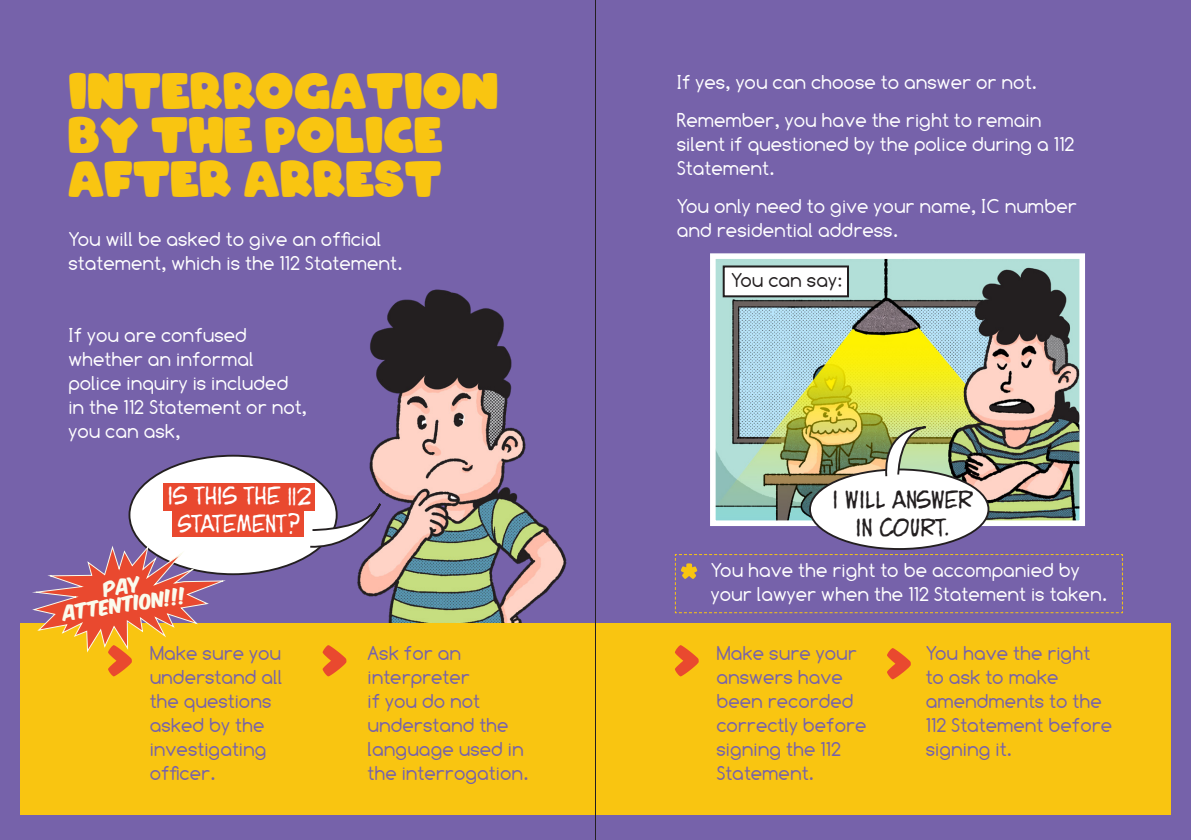
<style>
.page{position:relative;width:1191px;height:840px;background:#fff}
.page>*{position:absolute;margin:0;border:0;box-sizing:border-box;transform-origin:0 0}
.t1{font:48px/44px "ARCO";color:#f9c511}
.t2{font:32px/28px "ZITZ";letter-spacing:.05em;color:#fff;text-align:center}
.t3{font:32px "ZITZ";letter-spacing:.05em;color:#231f20}
.BODY_TEKS_3{font:20px/24px "Comfortaa";color:#fff}
.BODY_TEKS_3-2{font:20px/24px "Comfortaa";color:#7662aa}
.BODY_TEKS_3-3{font:20px "Comfortaa";color:#231f20}
.t4{font:18px/18px "Komika Axis";color:#fafbed;text-align:center}
</style>
<div class="page">
<div style="left:0;top:0;width:1191px;height:839px;background:#7662aa"></div>
<div style="left:20px;top:622px;width:1150px;height:192px;background:#f9c511"></div>
<img style="left:717px;top:260px;width:361px;height:258px">
<div style="left:710px;top:253px;width:375px;height:272px;border:6px solid #fff"></div>
<img style="left:357px;top:289px;width:210px;height:333px">
<hr style="left:595px;top:0;width:1px;height:839px;background:#231f20">
<div style="left:129px;top:455px;width:208px;height:119px;background:#fff;border-radius:50%"></div>
<svg style="left:308px;top:494px;width:74px;height:54px"></svg>
<div style="left:164px;top:483px;width:151px;height:27px;background:#e9492f"></div>
<div style="left:172px;top:509px;width:131px;height:27px;background:#e9492f"></div>
<svg style="left:887px;top:648px;width:24px;height:31px"></svg>
<svg style="left:675px;top:645px;width:23px;height:31px"></svg>
<svg style="left:322px;top:645px;width:24px;height:31px"></svg>
<svg style="left:674px;top:554px;width:449px;height:59px"></svg>
<div style="left:723px;top:266px;width:125px;height:30px;background:#fff"></div>
<div style="left:722px;top:265px;width:127px;height:32px;border:2px solid #231f20"></div>
<div style="left:810px;top:469px;width:178px;height:79px;background:#fff;border-radius:50%"></div>
<svg style="left:883px;top:425px;width:44px;height:52px;background:#b5c097"></svg>
<svg style="left:29px;top:544px;width:198px;height:132px"></svg>
<p class="t1" style="left:69px;top:71px;width:432px">INTERROGATION</p>
<p class="t1" style="left:69px;top:115px;width:376px">BY THE POLICE<br>AFTER ARREST</p>
<p class="BODY_TEKS_3" style="left:69px;top:226px;width:336px">You will be asked to give an official statement, which is the 112 Statement.</p>
<p class="BODY_TEKS_3" style="left:69px;top:323px;width:240px">If you are confused whether an informal police inquiry is included in the 112 Statement or not, you can ask,</p>
<p class="t2" style="left:168px;top:477px;width:145px">Is this the 112<br>Statement?</p>
<p class="t4" style="left:59px;top:588px;width:126px;rotate:-9deg">PAY<br>ATTENTION!!!</p>
<p class="BODY_TEKS_3" style="left:677px;top:70px;width:362px">If yes, you can choose to answer or not.</p>
<p class="BODY_TEKS_3" style="left:677px;top:108px;width:399px">Remember, you have the right to remain silent if questioned by the police during a 112<br>Statement.</p>
<p class="BODY_TEKS_3" style="left:677px;top:193px;width:401px">You only need to give your name, IC number and residential address.</p>
<p class="BODY_TEKS_3-3" style="left:731px;top:268px;width:113px">You can say:</p>
<p class="t3" style="left:832px;top:475px;width:141px">I will answer</p>
<p class="t3" style="left:856px;top:503px;width:94px">in court.</p>
<p class="BODY_TEKS_3" style="left:711px;top:558px;width:398px">You have the right to be accompanied by your lawyer when the 112 Statement is taken.</p>
<p class="BODY_TEKS_3-2" style="left:150px;top:640px;width:134px">Make sure you understand all the questions asked by the investigating officer.</p>
<p class="BODY_TEKS_3-2" style="left:368px;top:640px;width:162px">Ask for an interpreter<br>if you do not understand the language used in the interrogation.</p>
<p class="BODY_TEKS_3-2" style="left:926px;top:640px;width:188px">You have the right to ask to make amendments to the<br>112 Statement before signing it.</p>
<p class="BODY_TEKS_3-2" style="left:716px;top:640px;width:152px">Make sure your answers have been recorded correctly before signing the 112<br>Statement.</p>
</div>
